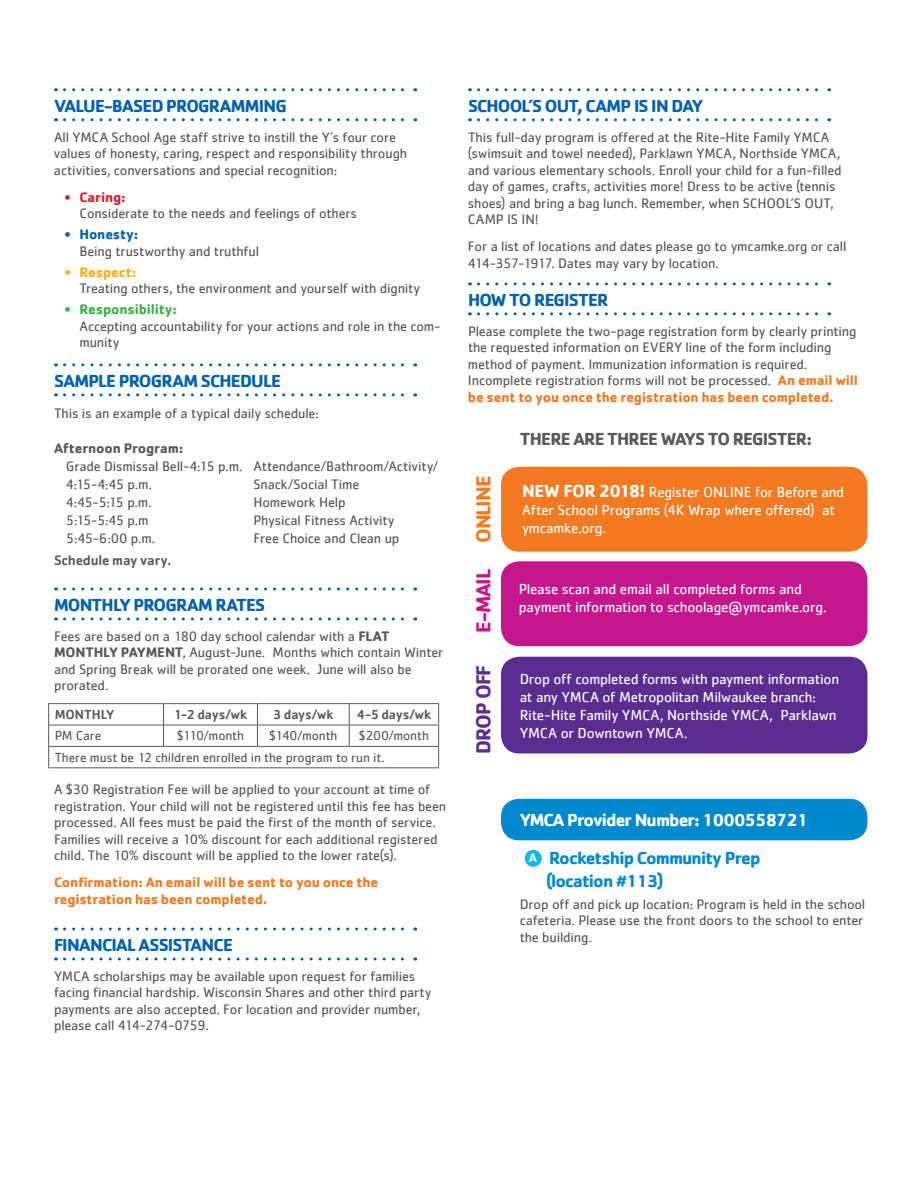
<style>
.page{position:relative;width:918px;height:1188px;background:#fff}
.page>*{position:absolute;margin:0;border:0;box-sizing:border-box;transform-origin:0 0}
.t1{font:700 21px "Cachet";letter-spacing:-.05em;color:#5c2d91}
.t2{font:700 21px "Cachet";color:#c6168d}
.t3{font:700 21px "Cachet";color:#f47920}
.t4{font:700 18px "Cachet";letter-spacing:-.045em;color:#0061af}
.t5{font:700 18px/38.7px "Cachet";letter-spacing:-.05em;color:#fff}
.t6{font:700 18px "Cachet";letter-spacing:-.05em;color:#58595b}
.t7{font:700 18px "Cachet";letter-spacing:-.05em;color:#0089cf}
.t8{font:15px/18px "Cachet";letter-spacing:-.015em;color:#fff}
.t9{font:14.25px/16.5px "Cachet";letter-spacing:-.01em;color:#58595b}
.t10{font:700 14.25px/16.5px "Cachet";letter-spacing:-.01em;color:#f47920}
.t11{font:14.25px "Cachet";letter-spacing:-.065em;color:#58595b}
.t12{font:700 14.25px "Cachet";letter-spacing:-.01em;color:#58595b}
.t13{font:700 14.25px "Cachet";letter-spacing:-.01em;color:#41ad49}
.t14{font:500 14.25px "Cachet";letter-spacing:-.01em;color:#58595b}
.t15{font:700 14.25px "Cachet";color:#0061af}
.t16{font:700 14.25px "Cachet";letter-spacing:-.01em;color:#fcaf17}
.t17{font:700 14.25px "Cachet";letter-spacing:-.005em;color:#d2232a}
.t18{font:13.5px/21.5px "Cachet";letter-spacing:-.01em;color:#58595b}
.t19{font:500 13.5px "Cachet";letter-spacing:-.01em;color:#58595b}
.s1{font-weight:700}
.s2{font-weight:700;color:#f47920}
.s3{font-weight:700;font-size:18px}
.s4{font-size:12.9px}
.s5{color:#0089cf}
</style>
<div class="page">
<svg style="left:64px;top:88px;width:352px;height:3px"></svg>
<svg style="left:64px;top:118px;width:352px;height:3px"></svg>
<svg style="left:64px;top:363px;width:352px;height:3px"></svg>
<svg style="left:64px;top:393px;width:352px;height:3px"></svg>
<svg style="left:64px;top:587px;width:352px;height:3px"></svg>
<svg style="left:64px;top:617px;width:352px;height:3px"></svg>
<svg style="left:64px;top:928px;width:352px;height:3px"></svg>
<svg style="left:64px;top:958px;width:352px;height:3px"></svg>
<svg style="left:478px;top:88px;width:352px;height:3px"></svg>
<svg style="left:478px;top:118px;width:352px;height:3px"></svg>
<svg style="left:478px;top:282px;width:352px;height:3px"></svg>
<svg style="left:478px;top:312px;width:352px;height:3px"></svg>
<div style="left:501px;top:657px;width:366px;height:96px;background:#5c2d91;border-radius:18px"></div>
<div style="left:501px;top:799px;width:366px;height:41px;background:#0089cf;border-radius:18px"></div>
<div style="left:524px;top:849px;width:19px;height:19px;background:#00b9f1;border-radius:50%"></div>
<div style="left:523px;top:848px;width:20px;height:21px;border:2px solid #fff;border-radius:50%"></div>
<div style="left:501px;top:561px;width:366px;height:85px;background:#c6168d;border-radius:18px"></div>
<hr style="left:48px;top:746px;width:115px;height:1px;background:#58595b">
<hr style="left:163px;top:746px;width:94px;height:1px;background:#58595b">
<hr style="left:257px;top:746px;width:92px;height:1px;background:#58595b">
<hr style="left:349px;top:746px;width:90px;height:1px;background:#58595b">
<hr style="left:48px;top:767px;width:115px;height:1px;background:#58595b">
<hr style="left:163px;top:767px;width:94px;height:1px;background:#58595b">
<hr style="left:257px;top:767px;width:92px;height:1px;background:#58595b">
<hr style="left:349px;top:767px;width:90px;height:1px;background:#58595b">
<hr style="left:48px;top:703px;width:115px;height:1px;background:#58595b">
<svg style="left:48px;top:704px;width:1px;height:63px"></svg>
<hr style="left:163px;top:703px;width:94px;height:1px;background:#58595b">
<svg style="left:163px;top:704px;width:1px;height:42px"></svg>
<hr style="left:257px;top:703px;width:92px;height:1px;background:#58595b">
<svg style="left:257px;top:704px;width:1px;height:42px"></svg>
<hr style="left:349px;top:703px;width:90px;height:1px;background:#58595b">
<svg style="left:349px;top:704px;width:1px;height:42px"></svg>
<svg style="left:438px;top:704px;width:1px;height:63px"></svg>
<hr style="left:48px;top:725px;width:115px;height:1px;background:#58595b">
<hr style="left:163px;top:725px;width:94px;height:1px;background:#58595b">
<hr style="left:257px;top:725px;width:92px;height:1px;background:#58595b">
<hr style="left:349px;top:725px;width:90px;height:1px;background:#58595b">
<div style="left:501px;top:467px;width:366px;height:85px;background:#f47920;border-radius:18px"></div>
<p class="t4" style="left:54px;top:94px;width:134px">VALUE-BASED PROGR</p>
<p class="t4" style="left:220px;top:94px;width:67px">AMMING</p>
<p class="t9" style="left:54px;top:128px;width:355px">All YMCA School Age staff strive to instill the Y’s four core values of honesty, caring, respect and responsibility through activities, conversations and special recognition:</p>
<p class="t17" style="left:64px;top:188px;width:63px">• Caring:</p>
<p class="t9" style="left:79px;top:205px;width:279px">Considerate to the needs and feelings of others</p>
<p class="t15" style="left:64px;top:225px;width:75px">• Honesty:</p>
<p class="t9" style="left:79px;top:242px;width:181px">Being trustworthy and truthful</p>
<p class="t16" style="left:64px;top:263px;width:73px">• Respect:</p>
<p class="t9" style="left:79px;top:280px;width:342px">Treating others, the environment and yourself with dignity</p>
<p class="t13" style="left:65px;top:300px;width:114px">• Responsibility:</p>
<p class="t9" style="left:80px;top:317px;width:363px">Accepting accountability for your actions and role in the com&shy;munity</p>
<p class="t4" style="left:54px;top:369px;width:87px">SAMPLE PROGR</p>
<p class="t4" style="left:172px;top:369px;width:90px">AM SCHEDULE</p>
<p class="t9" style="left:54px;top:405px;width:266px">This is an example of a typical daily schedule:</p>
<p class="t12" style="left:54px;top:439px;width:131px">Afternoon Program:</p>
<p class="t9" style="left:66px;top:457px;width:374px;line-height:18px">Grade Dismissal Bell-4:15 p.m. Attendance/Bathroom/Activity/<br>4:15-4:45 p.m.</p>
<p class="t9" style="left:253px;top:475px;width:107px">Snack/Social Time</p>
<p class="t9" style="left:66px;top:493px;width:87px">4:45-5:15 p.m.</p>
<p class="t9" style="left:253px;top:493px;width:94px">Homework Help</p>
<p class="t9" style="left:66px;top:511px;width:84px">5:15-5:45 p.m</p>
<p class="t9" style="left:253px;top:511px;width:143px">Physical Fitness Activity</p>
<p class="t9" style="left:66px;top:529px;width:91px">5:45-6:00 p.m.</p>
<p class="t9" style="left:253px;top:529px;width:148px">Free Choice and Clean up</p>
<p class="t14" style="left:54px;top:552px;width:119px">Schedule may vary.</p>
<p class="t4" style="left:54px;top:593px;width:101px">MONTHLY PROGR</p>
<p class="t4" style="left:187px;top:593px;width:80px">AM RATES</p>
<p class="t9" style="left:54px;top:627px;width:336px">Fees are based on a 180 day school calendar with a <span class="s1">FLAT<br>MONTHLY paym</span></p>
<p class="t9" style="left:54px;top:644px;width:391px;text-indent:103px"><span class="s1">ent</span>, August-June. Months which contain Winter and Spring Break will be prorated one week. June will also be prorated.</p>
<p class="t19" style="left:55px;top:706px;width:61px">MONTHLY</p>
<p class="t19" style="left:174px;top:706px;width:75px">1-2 days/wk</p>
<p class="t19" style="left:273px;top:706px;width:62px">3 days/wk</p>
<p class="t19" style="left:357px;top:706px;width:76px">4-5 days/wk</p>
<p class="t18" style="left:55px;top:725px;width:48px">PM Care</p>
<p class="t18" style="left:177px;top:725px;width:69px">$110/month</p>
<p class="t18" style="left:269px;top:725px;width:70px">$140/month</p>
<p class="t18" style="left:55px;top:725px;width:376px;text-indent:304px">$200/month<br>There must be 12 children enrolled in the program to run it.</p>
<p class="t9" style="left:54px;top:781px;width:394px">A $30 Registration Fee will be applied to your account at time of registration. Your child will not be registered until this fee has been processed. All fees must be paid the first of the month of service.<br>Families will receive a 10% discount for each additional registered child. The 10% discount will be applied to the lower rate(s).</p>
<p class="t10" style="left:54px;top:874px;width:326px">Confirmation: An email will be sent to you once the registration has been completed.</p>
<p class="t4" style="left:54px;top:933px;width:178px">FINANCIAL ASSISTANCE</p>
<p class="t9" style="left:54px;top:968px;width:379px">YMCA scholarships may be available upon request for families facing financial hardship. Wisconsin Shares and other third party payments are also accepted. For location and provider number, please call 414-274-0759.</p>
<p class="t4" style="left:468px;top:94px;width:141px">School’s Out, Camp</p>
<p class="t4" style="left:634px;top:94px;width:60px">Is In Day</p>
<p class="t9" style="left:468px;top:128px;width:375px">This full-day program is offered at the Rite-H ite Family YMCA (swimsuit and towel needed), Parklawn YMCA, Northside YMCA, and various elementary schools. Enroll your child for a fun-filled day of games, crafts, activities more! D ress to be active (tennis shoes) and bring a bag lunch. Remember, when SCHOOL</p>
<p class="t9" style="left:791px;top:194px;width:44px">’SOUT,</p>
<p class="t9" style="left:468px;top:206px;width:380px;line-height:27px">CAMP ISIN!<br>For a list of locations and dates please go to ymcamke.org or call</p>
<p class="t11" style="left:468px;top:254px;width:253px">414-357-1917. Dates may vary by location.</p>
<p class="t4" style="left:468px;top:288px;width:14px">HOW</p>
<p class="t4" style="left:509px;top:288px;width:80px">TO REGISTER</p>
<p class="t9" style="left:468px;top:322px;width:392px">Please complete the two-page registration form by clearly printing the requested information on EVERY line of the form including method of payment. I mmunization information is required.<br>I ncomplete registration forms will not be processed. <span class="s2">An email will be sent to you once the registration has been completed.</span></p>
<p class="t6" style="left:520px;top:427px;width:99px">There are THREE</p>
<p class="t6" style="left:661px;top:427px;width:25px">ways</p>
<p class="t6" style="left:708px;top:427px;width:106px">to register:</p>
<h1 class="t3" style="left:470px;top:543px;width:69px;rotate:-90deg">online</h1>
<h1 class="t2" style="left:470px;top:633px;width:65px;rotate:-90deg">e-mail</h1>
<h1 class="t1" style="left:470px;top:753px;width:90px;rotate:-90deg">Drop off</h1>
<p class="t5" style="left:522px;top:471px;width:53px">NEW FOR</p>
<p class="t8" style="left:599px;top:483px;width:113px"><span class="s3">2018!</span> Register ONLINE</p>
<p class="t8" style="left:522px;top:483px;width:324px;text-indent:233px">for Before and<br>After School Programs (4K Wrap where offered) at ymcamke.org.</p>
<p class="t8" style="left:519px;top:580px;width:309px">Please scan and email all completed forms and payment information to schoolage@ymcamke.org.</p>
<p class="t8" style="left:520px;top:670px;width:321px">Drop off completed forms with payment information at any YMCA of Metropolitan Milwaukee branch:<br>Rite-H ite Family YMCA, Northside YMCA, Parklawn YMCA or Downtown YMCA.</p>
<p class="t5" style="left:529px;top:800px;width:281px;text-indent:-9px">YMCA Provider Number: 1000558721<br><span class="s4">A</span> <span class="s5">Rocketship Community Prep</span></p>
<p class="t7" style="left:546px;top:869px;width:119px">(location #113)</p>
<p class="t9" style="left:520px;top:895px;width:347px">Drop off and pick up location: Program is held in the school cafeteria. Please use the front doors to the school to enter the building.</p>
</div>
